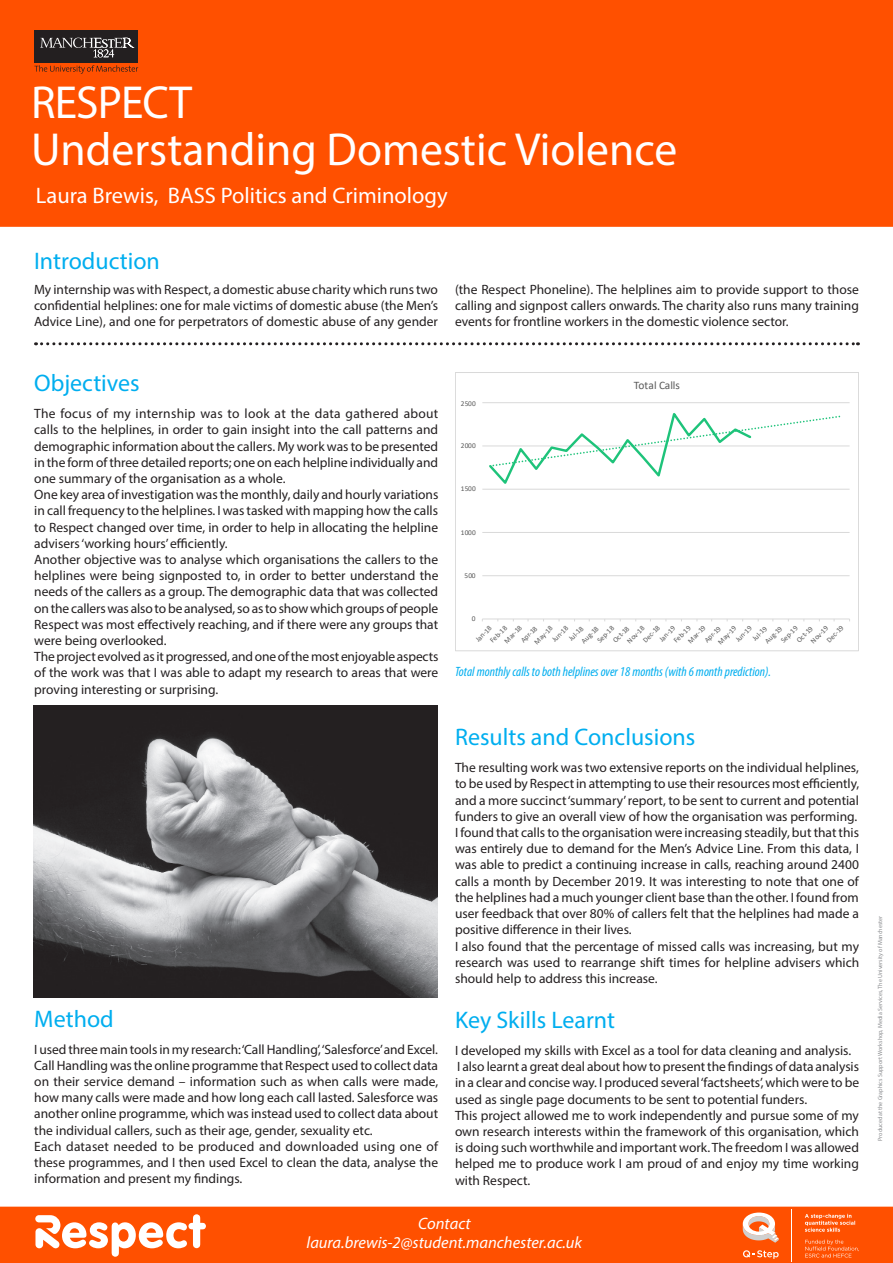
<style>
.page{position:relative;width:893px;height:1263px;background:#fff}
.page>*{position:absolute;margin:0;border:0;box-sizing:border-box;transform-origin:0 0}
.t1{font:46.5px "Myriad Pro";color:#fff}
.t2{font:46.5px "Myriad Pro";letter-spacing:-.02em;color:#fff}
.Headline{font:24px "Myriad Pro";color:#00aeef}
.t3{font:22.5px "Myriad Pro";color:#fff}
.Subhead_1{font:italic 16.5px "Myriad Pro";color:#fff}
.Body_text{font:13.5px/16.2px "Myriad Pro";color:#231f20;text-align:justify}
.t4{font:italic condensed 13.5px "Myriad Pro";color:#00aeef}
.t5{font:11.4px "Calibri";letter-spacing:-.015em;color:#595959}
.t6{font:7.35px "Calibri";letter-spacing:.05em;color:#595959}
.Body_text-2{font:6px "Myriad Pro";color:#8a8c8f}
</style>
<div class="page">
<div style="left:1px;top:1207px;width:891px;height:55px;background:#ff5000"></div>
<div style="left:0;top:1206px;width:893px;height:57px;border:2px solid #ff5000"></div>
<div style="left:0;top:0;width:893px;height:227px;background:#ff5000"></div>
<svg style="left:36px;top:342px;width:822px;height:3px"></svg>
<svg style="left:743px;top:1212px;width:36px;height:31px"></svg>
<svg style="left:743px;top:1250px;width:36px;height:9px"></svg>
<svg style="left:805px;top:1239px;width:54px;height:18px"></svg>
<svg style="left:805px;top:1214px;width:50px;height:18px"></svg>
<hr style="left:792px;top:1209px;width:1px;height:52px;background:#fff">
<svg style="left:35px;top:1214px;width:171px;height:43px"></svg>
<hr style="left:482px;top:575px;width:368px;height:1px;background:#d9d9d9">
<hr style="left:482px;top:532px;width:368px;height:1px;background:#d9d9d9">
<hr style="left:482px;top:489px;width:368px;height:1px;background:#d9d9d9">
<hr style="left:482px;top:445px;width:368px;height:1px;background:#d9d9d9">
<hr style="left:482px;top:402px;width:368px;height:1px;background:#d9d9d9">
<hr style="left:482px;top:618px;width:368px;height:1px;background:#d9d9d9">
<svg style="left:487px;top:413px;width:353px;height:71px"></svg>
<div style="left:455px;top:372px;width:404px;height:279px;border:1px solid #d9d9d9"></div>
<div style="left:34px;top:30px;width:104px;height:32px;background:#231f20"></div>
<svg style="left:34px;top:65px;width:104px;height:9px"></svg>
<svg style="left:40px;top:38px;width:94px;height:19px"></svg>
<img style="left:33px;top:706px;width:404px;height:291px">
<p class="t2" style="left:31px;top:74px;width:162px">RESPECT</p>
<p class="t1" style="left:31px;top:121px;width:648px">Understanding Domestic Violence</p>
<p class="t3" style="left:36px;top:181px;width:413px">Laura Brewis, BASS Politics and Criminology</p>
<p class="Headline" style="left:34px;top:246px;width:127px">Introduction</p>
<p class="Body_text" style="left:34px;top:281px;width:405px">My internship was with Respect, a domestic abuse charity which runs two confidential helplines: one for male victims of domestic abuse (the Men’s Advice Line), and one for perpetrators of domestic abuse of any gender</p>
<p class="Body_text" style="left:455px;top:281px;width:405px">(the Respect Phoneline). The helplines aim to provide support to those calling and signpost callers onwards. The charity also runs many training events for frontline workers in the domestic violence sector.</p>
<p class="Headline" style="left:34px;top:368px;width:107px">Objectives</p>
<p class="Body_text" style="left:34px;top:405px;width:406px">The focus of my internship was to look at the data gathered about calls to the helplines, in order to gain insight into the call patterns and demographic information about the callers. My work was to be presented in the form of three detailed reports; one on each helpline individually and one summary of the organisation as a whole.</p>
<p class="Body_text" style="left:34px;top:486px;width:406px">One key area of investigation was the monthly, daily and hourly variations in call frequency to the helplines. I was tasked with mapping how the calls to Respect changed over time, in order to help in allocating the helpline advisers ‘working hours’ efficiently.</p>
<p class="Body_text" style="left:34px;top:551px;width:406px">Another objective was to analyse which organisations the callers to the helplines were being signposted to, in order to better understand the needs of the callers as a group. The demographic data that was collected on the callers was also to be analysed, so as to show which groups of people Respect was most effectively reaching, and if there were any groups that were being overlooked.</p>
<p class="Body_text" style="left:34px;top:648px;width:406px">The project evolved as it progressed, and one of the most enjoyable aspects of the work was that I was able to adapt my research to areas that were proving interesting or surprising.</p>
<p class="Headline" style="left:34px;top:1004px;width:81px">Method</p>
<p class="Body_text" style="left:34px;top:1041px;width:405px">I used three main tools in my research: ‘Call Handling’, ‘Salesforce’ and Excel.<br>Call Handling was the online programme that Respect used to collect data on their service demand – information such as when calls were made, how many calls were made and how long each call lasted. Salesforce was another online programme, which was instead used to collect data about the individual callers, such as their age, gender, sexuality etc.</p>
<p class="Body_text" style="left:34px;top:1138px;width:405px">Each dataset needed to be produced and downloaded using one of these programmes, and I then used Excel to clean the data, analyse the information and present my findings.</p>
<p class="t6" style="left:461px;top:398px;width:17px">2500</p>
<p class="t6" style="left:461px;top:440px;width:17px">2000</p>
<p class="t6" style="left:461px;top:484px;width:17px">1500</p>
<p class="t6" style="left:461px;top:527px;width:17px">1000</p>
<p class="t6" style="left:465px;top:570px;width:13px">500</p>
<p class="t6" style="left:472px;top:613px;width:5px">0</p>
<p class="t5" style="left:634px;top:377px;width:48px">Total Calls</p>
<p class="t6" style="left:532px;top:639px;width:24px;rotate:-45deg">May-18</p>
<p class="t6" style="left:549px;top:637px;width:22px;rotate:-45deg">Jun-18</p>
<p class="t6" style="left:566px;top:636px;width:19px;rotate:-45deg">Jul-18</p>
<p class="t6" style="left:716px;top:639px;width:24px;rotate:-45deg">May-19</p>
<p class="t6" style="left:733px;top:637px;width:22px;rotate:-45deg">Jun-19</p>
<p class="t6" style="left:750px;top:636px;width:19px;rotate:-45deg">Jul-19</p>
<p class="t6" style="left:640px;top:638px;width:22px;rotate:-45deg">Dec-18</p>
<p class="t6" style="left:657px;top:637px;width:21px;rotate:-45deg">Jan-19</p>
<p class="t6" style="left:671px;top:638px;width:22px;rotate:-45deg">Feb-19</p>
<p class="t6" style="left:473px;top:637px;width:21px;rotate:-45deg">Jan-18</p>
<p class="t6" style="left:488px;top:638px;width:22px;rotate:-45deg">Feb-18</p>
<p class="t6" style="left:595px;top:638px;width:22px;rotate:-45deg">Sep-18</p>
<p class="t6" style="left:824px;top:638px;width:22px;rotate:-45deg">Dec-19</p>
<p class="t6" style="left:763px;top:638px;width:22px;rotate:-45deg">Aug-19</p>
<p class="t6" style="left:778px;top:638px;width:22px;rotate:-45deg">Sep-19</p>
<p class="t6" style="left:625px;top:638px;width:23px;rotate:-45deg">Nov-18</p>
<p class="t6" style="left:502px;top:638px;width:23px;rotate:-45deg">Mar-18</p>
<p class="t6" style="left:518px;top:638px;width:22px;rotate:-45deg">Apr-18</p>
<p class="t6" style="left:808px;top:638px;width:23px;rotate:-45deg">Nov-19</p>
<p class="t6" style="left:685px;top:638px;width:23px;rotate:-45deg">Mar-19</p>
<p class="t6" style="left:702px;top:638px;width:22px;rotate:-45deg">Apr-19</p>
<p class="t6" style="left:610px;top:638px;width:22px;rotate:-45deg">Oct-18</p>
<p class="t6" style="left:794px;top:638px;width:22px;rotate:-45deg">Oct-19</p>
<p class="t6" style="left:579px;top:638px;width:22px;rotate:-45deg">Aug-18</p>
<p class="t4" style="left:455px;top:663px;width:318px">Total monthly calls to both helplines over 18 months (with 6 month prediction).</p>
<p class="Headline" style="left:455px;top:722px;width:242px">Results and Conclusions</p>
<p class="Body_text" style="left:455px;top:759px;width:406px">The resulting work was two extensive reports on the individual helplines, to be used by Respect in attempting to use their resources most efficiently, and a more succinct ‘summary’ report, to be sent to current and potential funders to give an overall view of how the organisation was performing.</p>
<p class="Body_text" style="left:455px;top:824px;width:406px">I found that calls to the organisation were increasing steadily, but that this was entirely due to demand for the Men’s Advice Line. From this data, I was able to predict a continuing increase in calls, reaching around 2400 calls a month by December 2019. It was interesting to note that one of the helplines had a much younger client base than the other. I found from user feedback that over 80% of callers felt that the helplines had made a positive difference in their lives.</p>
<p class="Body_text" style="left:455px;top:938px;width:406px">I also found that the percentage of missed calls was increasing, but my research was used to rearrange shift times for helpline advisers which should help to address this increase.</p>
<p class="Headline" style="left:455px;top:1005px;width:162px">Key Skills Learnt</p>
<p class="Body_text" style="left:455px;top:1042px;width:398px">I developed my skills with Excel as a tool for data cleaning and analysis.</p>
<p class="Body_text" style="left:455px;top:1058px;width:406px">I also learnt a great deal about how to present the findings of data analysis in a clear and concise way. I produced several ‘factsheets’, which were to be used as single page documents to be sent to potential funders.</p>
<p class="Body_text" style="left:455px;top:1107px;width:405px">This project allowed me to work independently and pursue some of my own research interests within the framework of this organisation, which is doing such worthwhile and important work. The freedom I was allowed helped me to produce work I am proud of and enjoy my time working with Respect.</p>
<p class="Subhead_1" style="left:418px;top:1213px;width:54px">Contact</p>
<p class="Subhead_1" style="left:307px;top:1233px;width:277px">laura.brewis-2@student.manchester.ac.uk</p>
<p class="Body_text-2" style="left:876px;top:1141px;width:226px;rotate:-90deg">Produced at the Graphics Support Workshop, Media Services, The University of Manchester</p>
</div>
